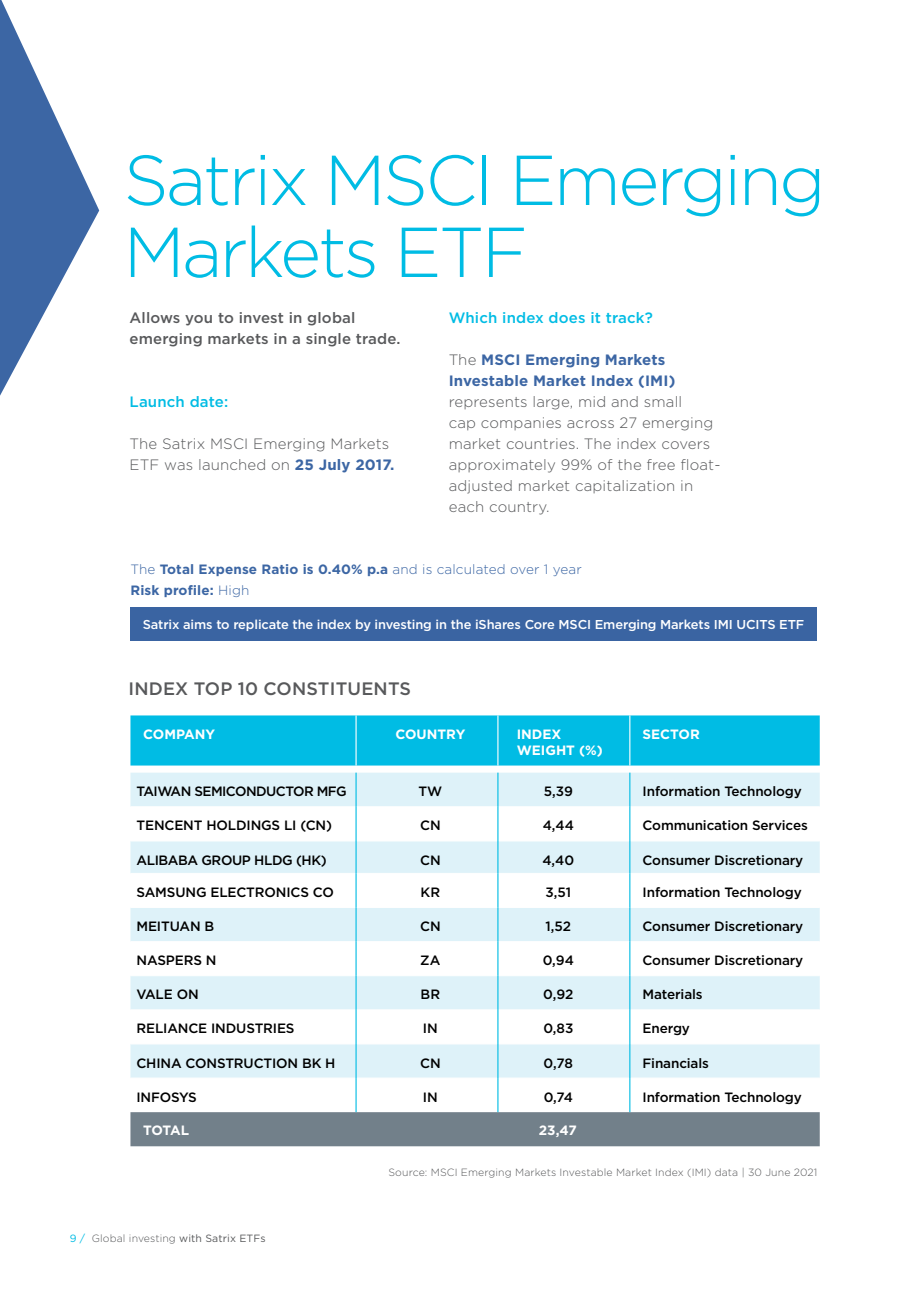
<style>
.page{position:relative;width:915px;height:1297px;background:#fff}
.page>*{position:absolute;margin:0;border:0;box-sizing:border-box;transform-origin:0 0}
.t1{font:300 70.5px/72px "Gotham";letter-spacing:-.04em;color:#00bce4}
.t2{font:500 18px "Gotham";letter-spacing:.01em;color:#58595b}
.t3{font:300 15px/21px "Gotham";letter-spacing:.01em;color:#58595b}
.t4{font:500 15px/21px "Gotham";letter-spacing:.01em;color:#58595b}
.t5{font:700 15px/21px "Gotham";letter-spacing:.01em;color:#3c66a4}
.t6{font:500 15px "Gotham";letter-spacing:.01em;color:#00bce4}
.t7{font:500 13.5px "Gotham";letter-spacing:-.01em;color:#000}
.t8{font:700 13.5px/21px "Gotham";letter-spacing:.01em;color:#3c66a4}
.t9{font:700 13.5px/16.2px "Gotham";color:#fff}
.t10{font:500 13.5px "Gotham";letter-spacing:-.04em;color:#000}
.t11{font:500 13.5px "Gotham";letter-spacing:-.03em;color:#000}
.t12{font:500 12.9px "Gotham";letter-spacing:-.01em;color:#fff}
.t13{font:300 10.5px "Gotham";letter-spacing:.01em;color:#58595b}
.s1{font-weight:700;color:#3c66a4}
.s2{font-weight:300;color:#58595b}
.s3{font-weight:300}
.s4{font-weight:400;color:#00bce4}
.s5{font-weight:400}
</style>
<div class="page">
<svg style="left:0;top:0;width:99px;height:396px"></svg>
<div style="left:130px;top:607px;width:686px;height:34px;background:#3a64a2"></div>
<div style="left:130px;top:715px;width:689px;height:50px;background:#00bce4"></div>
<svg style="left:130px;top:773px;width:689px;height:305px;fill:#def2f9"></svg>
<div style="left:130px;top:1112px;width:689px;height:34px;background:#72808a"></div>
<hr style="left:130px;top:806px;width:225px;height:1px;background:#fff">
<hr style="left:356px;top:806px;width:141px;height:1px;background:#fff">
<hr style="left:498px;top:806px;width:131px;height:1px;background:#fff">
<hr style="left:630px;top:806px;width:189px;height:1px;background:#fff">
<hr style="left:130px;top:841px;width:225px;height:1px;background:#fff">
<hr style="left:356px;top:841px;width:141px;height:1px;background:#fff">
<hr style="left:498px;top:841px;width:131px;height:1px;background:#fff">
<hr style="left:630px;top:841px;width:189px;height:1px;background:#fff">
<hr style="left:130px;top:873px;width:225px;height:1px;background:#fff">
<hr style="left:356px;top:873px;width:141px;height:1px;background:#fff">
<hr style="left:498px;top:873px;width:131px;height:1px;background:#fff">
<hr style="left:630px;top:873px;width:189px;height:1px;background:#fff">
<hr style="left:130px;top:907px;width:225px;height:1px;background:#fff">
<hr style="left:356px;top:907px;width:141px;height:1px;background:#fff">
<hr style="left:498px;top:907px;width:131px;height:1px;background:#fff">
<hr style="left:630px;top:907px;width:189px;height:1px;background:#fff">
<hr style="left:130px;top:941px;width:225px;height:1px;background:#fff">
<hr style="left:356px;top:941px;width:141px;height:1px;background:#fff">
<hr style="left:498px;top:941px;width:131px;height:1px;background:#fff">
<hr style="left:630px;top:941px;width:189px;height:1px;background:#fff">
<hr style="left:130px;top:975px;width:225px;height:1px;background:#fff">
<hr style="left:356px;top:975px;width:141px;height:1px;background:#fff">
<hr style="left:498px;top:975px;width:131px;height:1px;background:#fff">
<hr style="left:630px;top:975px;width:189px;height:1px;background:#fff">
<hr style="left:130px;top:1009px;width:225px;height:1px;background:#fff">
<hr style="left:356px;top:1009px;width:141px;height:1px;background:#fff">
<hr style="left:498px;top:1009px;width:131px;height:1px;background:#fff">
<hr style="left:630px;top:1009px;width:189px;height:1px;background:#fff">
<hr style="left:130px;top:1043px;width:225px;height:1px;background:#fff">
<hr style="left:356px;top:1043px;width:141px;height:1px;background:#fff">
<hr style="left:498px;top:1043px;width:131px;height:1px;background:#fff">
<hr style="left:630px;top:1043px;width:189px;height:1px;background:#fff">
<hr style="left:355px;top:715px;width:1px;height:50px;background:#fff">
<hr style="left:497px;top:715px;width:1px;height:50px;background:#fff">
<hr style="left:629px;top:715px;width:1px;height:50px;background:#fff">
<hr style="left:355px;top:773px;width:1px;height:34px;background:#00bce4">
<hr style="left:497px;top:773px;width:1px;height:34px;background:#00bce4">
<hr style="left:629px;top:773px;width:1px;height:34px;background:#00bce4">
<hr style="left:355px;top:807px;width:1px;height:34px;background:#00bce4">
<hr style="left:497px;top:807px;width:1px;height:34px;background:#00bce4">
<hr style="left:629px;top:807px;width:1px;height:34px;background:#00bce4">
<hr style="left:355px;top:841px;width:1px;height:32px;background:#00bce4">
<hr style="left:497px;top:841px;width:1px;height:32px;background:#00bce4">
<hr style="left:629px;top:841px;width:1px;height:32px;background:#00bce4">
<hr style="left:355px;top:873px;width:1px;height:34px;background:#00bce4">
<hr style="left:497px;top:873px;width:1px;height:34px;background:#00bce4">
<hr style="left:629px;top:873px;width:1px;height:34px;background:#00bce4">
<hr style="left:355px;top:907px;width:1px;height:35px;background:#00bce4">
<hr style="left:497px;top:907px;width:1px;height:35px;background:#00bce4">
<hr style="left:629px;top:907px;width:1px;height:35px;background:#00bce4">
<hr style="left:355px;top:942px;width:1px;height:34px;background:#00bce4">
<hr style="left:497px;top:942px;width:1px;height:34px;background:#00bce4">
<hr style="left:629px;top:942px;width:1px;height:34px;background:#00bce4">
<hr style="left:355px;top:976px;width:1px;height:34px;background:#00bce4">
<hr style="left:497px;top:976px;width:1px;height:34px;background:#00bce4">
<hr style="left:629px;top:976px;width:1px;height:34px;background:#00bce4">
<hr style="left:355px;top:1010px;width:1px;height:34px;background:#00bce4">
<hr style="left:497px;top:1010px;width:1px;height:34px;background:#00bce4">
<hr style="left:629px;top:1010px;width:1px;height:34px;background:#00bce4">
<hr style="left:355px;top:1044px;width:1px;height:34px;background:#00bce4">
<hr style="left:497px;top:1044px;width:1px;height:34px;background:#00bce4">
<hr style="left:629px;top:1044px;width:1px;height:34px;background:#00bce4">
<hr style="left:355px;top:1078px;width:1px;height:34px;background:#00bce4">
<hr style="left:497px;top:1078px;width:1px;height:34px;background:#00bce4">
<hr style="left:629px;top:1078px;width:1px;height:34px;background:#00bce4">
<h1 class="t1" style="left:123px;top:142px;width:703px">Satrix MSCI Emerging<br>Markets ETF</h1>
<p class="t4" style="left:129px;top:307px;width:272px">Allows you to invest in global emerging markets in a single trade.</p>
<p class="t6" style="left:129px;top:391px;width:100px">Launch date:</p>
<p class="t3" style="left:129px;top:432px;width:266px">The Satrix MSCI Emerging Markets<br>ETF was launched on <span class="s1">25 July 2017.</span></p>
<p class="t6" style="left:448px;top:307px;width:205px">Which index does it track?</p>
<p class="t5" style="left:448px;top:349px;width:228px"><span class="s2">The</span> MSCI Emerging Markets<br>Investable Market Index (IMI)</p>
<p class="t3" style="left:448px;top:390px;width:273px">represents large, mid and small<br>cap companies across 27 emerging market countries. The index covers approximately 99% of the free float&shy;adjusted market capitalization in each country.</p>
<p class="t8" style="left:130px;top:558px;width:452px"><span class="s3">The</span> Total Expense Ratio is 0.40% p.a <span class="s3">and is calculated over 1 year<br></span>Risk profile: <span class="s3">High</span></p>
<p class="t12" style="left:143px;top:616px;width:663px">Satrix aims to replicate the index by investing in the iShares Core MSCI Emerging Markets IMI UCITS ETF</p>
<h2 class="t2" style="left:128px;top:677px;width:284px">INDEX TOP 10 CONSTITUENTS</h2>
<p class="t9" style="left:143px;top:726px;width:73px">COMPANY</p>
<p class="t9" style="left:395px;top:726px;width:71px">COUNTRY</p>
<p class="t9" style="left:516px;top:726px;width:87px">INDEX<br>WEIGHT (%)</p>
<p class="t9" style="left:642px;top:726px;width:59px">SECTOR</p>
<p class="t10" style="left:136px;top:782px;width:212px">TAIWAN SEMICONDUCTOR MFG</p>
<p class="t7" style="left:418px;top:782px;width:25px">TW</p>
<p class="t7" style="left:543px;top:782px;width:31px">5,39</p>
<p class="t7" style="left:642px;top:782px;width:161px">Information Technology</p>
<p class="t7" style="left:136px;top:817px;width:197px">TENCENT HOLDINGS LI (CN)</p>
<p class="t7" style="left:420px;top:817px;width:22px">CN</p>
<p class="t7" style="left:542px;top:817px;width:33px">4,44</p>
<p class="t7" style="left:642px;top:817px;width:167px">Communication Services</p>
<p class="t11" style="left:136px;top:851px;width:192px">ALIBABA GROUP HLDG (HK)</p>
<p class="t7" style="left:420px;top:851px;width:22px">CN</p>
<p class="t7" style="left:542px;top:851px;width:33px">4,40</p>
<p class="t7" style="left:642px;top:851px;width:162px">Consumer Discretionary</p>
<p class="t7" style="left:136px;top:883px;width:199px">SAMSUNG ELECTRONICS CO</p>
<p class="t7" style="left:420px;top:883px;width:21px">KR</p>
<p class="t7" style="left:545px;top:883px;width:27px">3,51</p>
<p class="t7" style="left:642px;top:883px;width:161px">Information Technology</p>
<p class="t7" style="left:136px;top:917px;width:79px">MEITUAN B</p>
<p class="t7" style="left:420px;top:917px;width:22px">CN</p>
<p class="t7" style="left:545px;top:917px;width:27px">1,52</p>
<p class="t7" style="left:642px;top:917px;width:162px">Consumer Discretionary</p>
<p class="t7" style="left:136px;top:951px;width:81px">NASPERS N</p>
<p class="t7" style="left:420px;top:951px;width:22px">ZA</p>
<p class="t7" style="left:542px;top:951px;width:33px">0,94</p>
<p class="t7" style="left:642px;top:951px;width:162px">Consumer Discretionary</p>
<p class="t7" style="left:136px;top:986px;width:64px">VALE ON</p>
<p class="t7" style="left:420px;top:986px;width:21px">BR</p>
<p class="t7" style="left:543px;top:986px;width:32px">0,92</p>
<p class="t7" style="left:642px;top:986px;width:61px">Materials</p>
<p class="t7" style="left:136px;top:1020px;width:160px">RELIANCE INDUSTRIES</p>
<p class="t7" style="left:423px;top:1020px;width:16px">IN</p>
<p class="t7" style="left:543px;top:1020px;width:31px">0,83</p>
<p class="t7" style="left:642px;top:1020px;width:49px">Energy</p>
<p class="t7" style="left:136px;top:1054px;width:200px">CHINA CONSTRUCTION BK H</p>
<p class="t7" style="left:420px;top:1054px;width:22px">CN</p>
<p class="t7" style="left:543px;top:1054px;width:31px">0,78</p>
<p class="t7" style="left:642px;top:1054px;width:68px">Financials</p>
<p class="t7" style="left:136px;top:1088px;width:62px">INFOSYS</p>
<p class="t7" style="left:422px;top:1088px;width:16px">IN</p>
<p class="t7" style="left:543px;top:1088px;width:31px">0,74</p>
<p class="t7" style="left:642px;top:1088px;width:161px">Information Technology</p>
<p class="t9" style="left:143px;top:1122px;width:47px">TOTAL</p>
<p class="t9" style="left:538px;top:1122px;width:39px">23,47</p>
<p class="t13" style="left:70px;top:1232px;width:197px"><span class="s4">9 /</span> Global investing <span class="s5">with Satrix ETFs</span></p>
<p class="t13" style="left:388px;top:1166px;width:430px">Source: MSCI Emerging Markets Investable Market Index (IMI) data | 30 June 2021</p>
</div>
